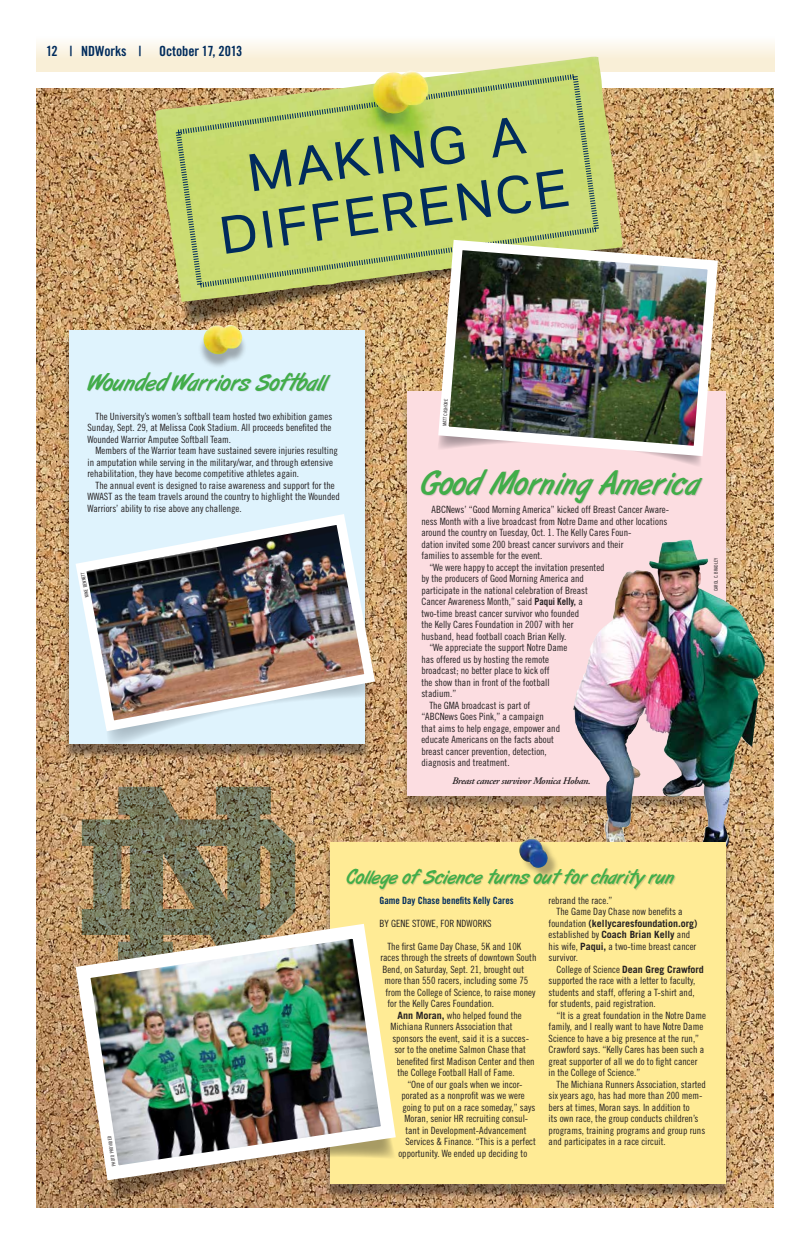
<style>
.page{position:relative;width:810px;height:1242px;background:#fff}
.page>*{position:absolute;margin:0;border:0;box-sizing:border-box;transform-origin:0 0}
.t1{font:500 47.5px/58.1px "Galaxie Polaris";color:#002b5c;scale:1.05 1}
.t2{font:33px "Art Brush";color:#41ad49}
.t3{font:24px "Art Brush";color:#41ad49}
.t4{font:20px "Art Brush";color:#41ad49}
.t5{font:14px "Trade Gothic Bold Cond Twenty";letter-spacing:-.01em;color:#002b5c}
.t6{font:10px/11.5px "Trade Gothic Cond Eighteen";color:#231f20}
.t7{font:700 10px "Trade Gothic";color:#231f20}
.t8{font:italic 600 10px "Adobe Garamond";letter-spacing:-.03em;color:#231f20}
.t9{font:10px "Trade Gothic Bold Cond Twenty";color:#002b5c}
.t10{font:5px "Trade Gothic Cond Eighteen";color:#231f20}
.s1{font-family:"Trade Gothic Bold Cond Twenty"}
.s2{font-family:"Trade Gothic";font-weight:700}
.s3{font-family:"Trade Gothic Cond Eighteen";font-weight:400}
</style>
<div class="page">
<div style="left:36px;top:36px;width:738px;height:36px;background:linear-gradient(to bottom,#fdfcf9,#f8ecd0)"></div>
<img style="left:36px;top:88px;width:738px;height:1119px">
<img style="left:181px;top:89px;width:450px;height:239px">
<img style="left:156px;top:57px;width:467px;height:245px">
<div style="left:63px;top:335px;width:307px;height:424px;background:#231f20;opacity:.49"></div>
<div style="left:69px;top:330px;width:296px;height:414px;background:#dff3fd"></div>
<div style="left:87px;top:373px;width:245px;height:19px;background:#231f20;opacity:.16"></div>
<svg style="left:87px;top:737px;width:291px;height:14px"></svg>
<img style="left:76px;top:509px;width:304px;height:228px">
<div style="left:402px;top:395px;width:329px;height:416px;background:#231f20;opacity:.33"></div>
<div style="left:407px;top:391px;width:318px;height:404px;background:#fcdde1"></div>
<img style="left:573px;top:540px;width:113px;height:302px">
<svg style="left:82px;top:787px;width:213px;height:129px;background:#867d5e"></svg>
<div style="left:421px;top:470px;width:283px;height:34px;background:#231f20;opacity:.16"></div>
<div style="left:324px;top:847px;width:407px;height:352px;background:#231f20;opacity:.46"></div>
<div style="left:330px;top:842px;width:395px;height:342px;background:#ffeb95"></div>
<div style="left:347px;top:869px;width:328px;height:21px;background:#231f20;opacity:.16"></div>
<svg style="left:89px;top:1188px;width:308px;height:18px;background:#a9815b"></svg>
<img style="left:68px;top:916px;width:335px;height:272px">
<div style="left:521px;top:840px;width:39px;height:40px;background:#231f20;opacity:.35"></div>
<img style="left:517px;top:838px;width:31px;height:31px">
<div style="left:198px;top:330px;width:49px;height:40px;background:#231f20;opacity:.35"></div>
<img style="left:200px;top:324px;width:45px;height:33px">
<svg style="left:175px;top:73px;width:425px;height:216px;background:#c4d472"></svg>
<img style="left:369px;top:69px;width:63px;height:48px">
<img style="left:433px;top:235px;width:290px;height:226px">
<h3 class="t5" style="left:46px;top:42px;width:97px">12 | NDWorks |</h3>
<h3 class="t5" style="left:159px;top:42px;width:85px">October 17, 2013</h3>
<h1 class="t1" style="left:208px;top:147px;width:296px;text-indent:36px;rotate:-8deg">ma king a difference</h1>
<h3 class="t3" style="left:89px;top:369px;width:239px">Wounded Warriors Softball</h3>
<p class="t6" style="left:88px;top:410px;width:246px;text-align:justify;text-indent:8px">The University’s women’s softball team hosted two exhibition games Sunday, Sept. 29, at Melissa Cook Stadium. All proceeds benefited the Wounded Warrior Amputee Softball Team.</p>
<p class="t6" style="left:88px;top:445px;width:252px;text-indent:8px">Members of the Warrior team have sustained severe injuries resulting in amputation while serving in the military/war, and through extensive rehabilitation, they have become competitive athletes again.</p>
<p class="t6" style="left:88px;top:479px;width:254px;text-indent:8px">The annual event is designed to raise awareness and support for the<br>WWAST as the team travels around the country to highlight the Wounded<br>Warriors’ ability to rise above any challenge.</p>
<p class="t10" style="left:84px;top:598px;width:27px;rotate:-100deg">mik e bennett</p>
<p class="t10" style="left:442px;top:426px;width:28px;rotate:-87deg">matt cashore</p>
<h2 class="t2" style="left:421px;top:466px;width:279px">Good Morning America</h2>
<p class="t6" style="left:432px;top:504px;width:6px">ABCN</p>
<p class="t6" style="left:451px;top:504px;width:220px">ews’ “Good Morning America” kicked off Breast Cancer Aware-</p>
<p class="t6" style="left:421px;top:515px;width:248px">ness Month with a live broadcast from Notre Dame and other locations</p>
<p class="t6" style="left:421px;top:527px;width:212px">around the country on Tuesday, Oct. 1. The Kelly Cares Foun-</p>
<p class="t6" style="left:421px;top:538px;width:204px">dation invited some 200 breast cancer survivors and their</p>
<p class="t6" style="left:421px;top:550px;width:123px">families to assemble for the event.</p>
<p class="t6" style="left:429px;top:561px;width:177px">“We were happy to accept the invitation presented</p>
<p class="t6" style="left:421px;top:573px;width:164px">by the producers of Good Morning America and</p>
<p class="t6" style="left:421px;top:584px;width:168px">participate in the national celebration of Breast</p>
<p class="t6" style="left:421px;top:596px;width:163px">Cancer Awareness Month,” said <span class="s1">Paqui Kelly,</span> a</p>
<p class="t6" style="left:421px;top:607px;width:159px">two-time breast cancer survivor who founded</p>
<p class="t6" style="left:421px;top:619px;width:154px">the Kelly Cares Foundation in 2007 with her</p>
<p class="t6" style="left:421px;top:630px;width:147px">husband, head football coach Brian Kelly.</p>
<p class="t6" style="left:429px;top:642px;width:140px">“We appreciate the support Notre Dame</p>
<p class="t6" style="left:421px;top:653px;width:129px">has offered us by hosting the remote</p>
<p class="t6" style="left:421px;top:665px;width:130px">broadcast; no better place to kick off</p>
<p class="t6" style="left:421px;top:676px;width:130px">the show than in front of the football</p>
<p class="t6" style="left:421px;top:688px;width:36px">stadium.”</p>
<p class="t6" style="left:429px;top:699px;width:103px">The GMA broadcast is part of</p>
<p class="t6" style="left:421px;top:711px;width:10px">“ABCN</p>
<p class="t6" style="left:421px;top:711px;width:140px;text-indent:23px">ews Goes Pink,” a campaign that aims to help engage, empower and educate Americans on the facts about breast cancer prevention, detection, diagnosis and treatment.</p>
<p class="t8" style="left:452px;top:776px;width:140px">Breast cancer survivor Monica Hoban.</p>
<p class="t10" style="left:713px;top:591px;width:35px;rotate:-90deg">carol c. bradley</p>
<p class="t10" style="left:111px;top:1167px;width:32px;rotate:-98deg">photo provid ed</p>
<h3 class="t4" style="left:347px;top:866px;width:329px">College of Science turns out for charity run</h3>
<p class="t9" style="left:379px;top:894px;width:136px">Game Day Chase benefits Kelly Cares</p>
<p class="t6" style="left:379px;top:917px;width:113px">BY GENE STOWE, FOR NDWOR KS</p>
<p class="t6" style="left:387px;top:940px;width:135px">The first Game Day Chase, 5K and 10K</p>
<p class="t6" style="left:380px;top:952px;width:157px">races through the streets of downtown South</p>
<p class="t6" style="left:382px;top:963px;width:143px">Bend, on Saturday, Sept. 21, brought out</p>
<p class="t6" style="left:384px;top:975px;width:145px">more than 550 racers, including some 75</p>
<p class="t6" style="left:385px;top:986px;width:151px">from the College of Science, to raise money</p>
<p class="t6" style="left:387px;top:998px;width:108px">for the Kelly Cares Foundation.</p>
<p class="t6" style="left:397px;top:1009px;width:126px"><span class="s2">Ann Moran,</span> who helped found the</p>
<p class="t6" style="left:390px;top:1021px;width:124px">Michiana Runners Association that</p>
<p class="t6" style="left:392px;top:1032px;width:138px">sponsors the event, said it is a succes-</p>
<p class="t6" style="left:394px;top:1044px;width:133px">sor to the onetime Salmon Chase that</p>
<p class="t6" style="left:396px;top:1055px;width:140px">benefited first Madison Center and then</p>
<p class="t6" style="left:397px;top:1067px;width:119px">the College Football Hall of Fame.</p>
<p class="t6" style="left:407px;top:1078px;width:117px">“One of our goals when we incor-</p>
<p class="t6" style="left:401px;top:1090px;width:125px">porated as a nonprofit was we were</p>
<p class="t6" style="left:402px;top:1101px;width:134px">going to put on a race someday,” says</p>
<p class="t6" style="left:404px;top:1113px;width:125px">Moran, senior HR recruiting consul-</p>
<p class="t6" style="left:405px;top:1124px;width:123px">tant in Development-Advancement</p>
<p class="t6" style="left:405px;top:1136px;width:132px">Services &amp; Finance. “This is a perfect</p>
<p class="t6" style="left:398px;top:1147px;width:130px">opportunity. We ended up deciding to</p>
<p class="t6" style="left:557px;top:894px;width:128px;text-indent:-8px">rebrand the race.”<br>The Game Day Chase now benefits a</p>
<p class="t7" style="left:549px;top:917px;width:150px"><span class="s3">foundation</span> (kellycaresfoundation.org)</p>
<p class="t6" style="left:549px;top:929px;width:149px">established by <span class="s2">Coach Brian Kelly</span> and his wife, <span class="s2">Paqui,</span> a two-time breast cancer survivor.</p>
<p class="t6" style="left:549px;top:963px;width:157px;text-indent:8px">College of Science <span class="s2">Dean Greg Crawford </span>supported the race with a letter to faculty, students and staff, offering a T-shirt and, for students, paid registration.</p>
<p class="t6" style="left:549px;top:1009px;width:159px;text-indent:8px">“It is a great foundation in the Notre Dame family, and I really want to have Notre Dame Science to have a big presence at the run,” Crawford says. “Kelly Cares has been such a great supporter of all we do to fight cancer in the College of Science.”</p>
<p class="t6" style="left:549px;top:1078px;width:159px;text-indent:8px">The Michiana Runners Association, started six years ago, has had more than 200 mem&shy;bers at times, Moran says. In addition to<br>its own race, the group conducts children’s programs, training programs and group runs and participates in a race circuit.</p>
</div>
